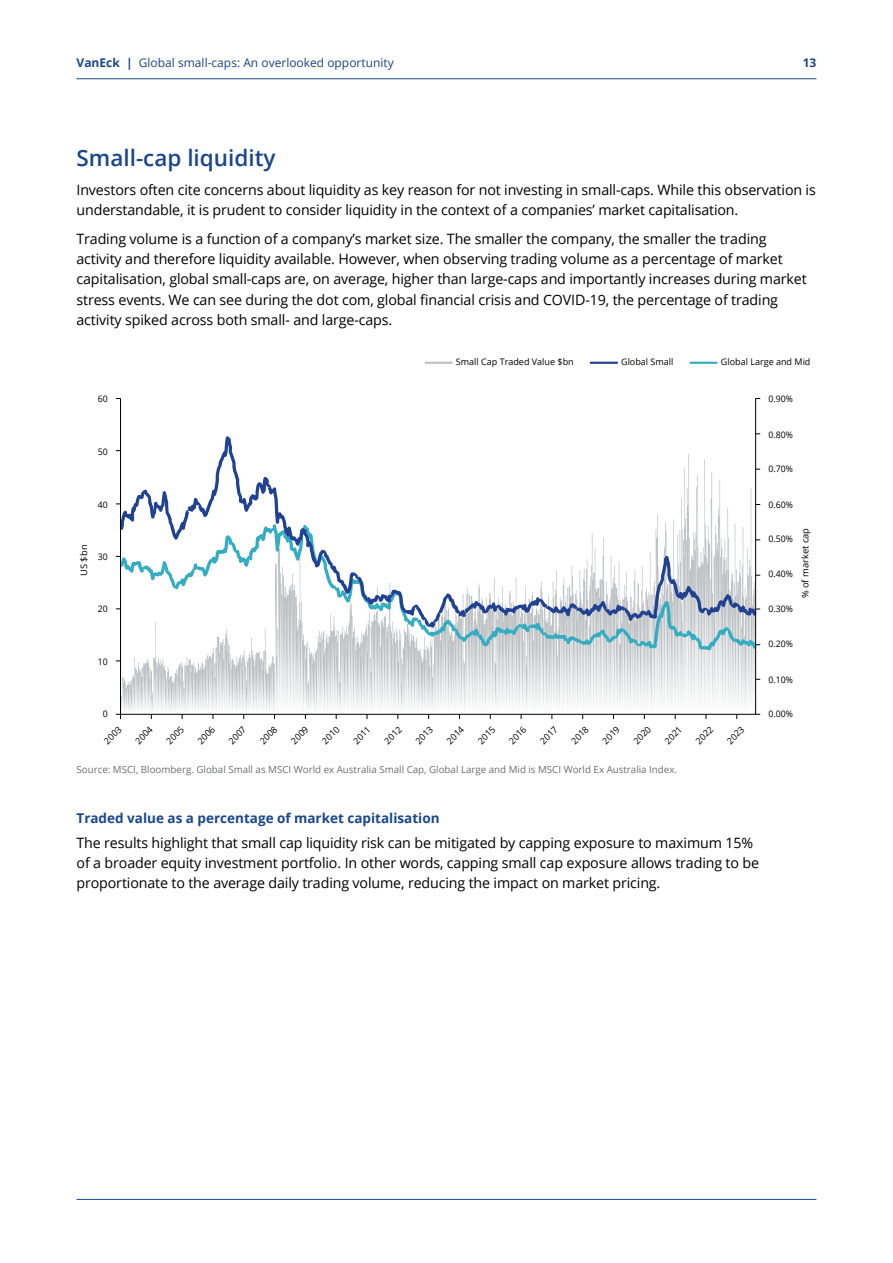
<style>
.page{position:relative;width:893px;height:1263px;background:#fff}
.page>*{position:absolute;margin:0;border:0;box-sizing:border-box;transform-origin:0 0}
.t1{font:600 22.5px "Open Sans";color:#1a468d}
.t2{font:14.25px/20.2px "Open Sans";letter-spacing:-.01em;color:#000}
.t3{font:700 13.5px "Open Sans";color:#1a468d}
.t4{font:12px "Open Sans";color:#1a468d}
.t5{font:700 12px "Open Sans";color:#1a468d}
.t6{font:9.75px "Open Sans";color:#6d6e71}
.t7{font:9px "Open Sans";color:#000}
.t8{font:9px "Open Sans";color:#000;scale:.96 1}
.t9{font:9px "Open Sans";color:#000;scale:1.04 1}
.s1{font-weight:700}
</style>
<div class="page">
<hr style="left:77px;top:78px;width:739px;height:1px;background:#1a468d">
<hr style="left:77px;top:1199px;width:739px;height:1px;background:#1a468d">
<svg style="left:122px;top:650px;width:632px;height:61px"></svg>
<svg style="left:155px;top:628px;width:599px;height:22px"></svg>
<svg style="left:122px;top:436px;width:632px;height:192px"></svg>
<hr style="left:690px;top:362px;width:27px;height:2px;background:#35adc3">
<hr style="left:591px;top:362px;width:26px;height:2px;background:#214193">
<hr style="left:426px;top:362px;width:26px;height:2px;background:#bfc2c4">
<p class="t4" style="left:77px;top:55px;width:319px"><span class="s1">VanEck |</span> Global small-caps: An overlooked opportunity</p>
<p class="t5" style="left:803px;top:55px;width:15px">13</p>
<h1 class="t1" style="left:77px;top:142px;width:201px">Small-cap liquidity</h1>
<p class="t2" style="left:77px;top:179px;width:741px">Investors often cite concerns about liquidity as key reason for not investing in small-caps. While this observation is understandable, it is prudent to consider liquidity in the context of a companies’ market capitalisation.</p>
<p class="t2" style="left:77px;top:228px;width:732px">Trading volume is a function of a company’s market size. The smaller the company, the smaller the trading activity and therefore liquidity available. However, when observing trading volume as a percentage of market capitalisation, global small-caps are, on average, higher than large-caps and importantly increases during market stress events. We can see during the dot com, global financial crisis and COVID-19, the percentage of trading activity spiked across both small- and large-caps.</p>
<p class="t8" style="left:98px;top:393px;width:12px">60</p>
<p class="t8" style="left:98px;top:445px;width:12px">50</p>
<p class="t7" style="left:456px;top:356px;width:119px">Small Cap Traded Value $bn</p>
<p class="t7" style="left:621px;top:356px;width:54px">Global Small</p>
<p class="t7" style="left:721px;top:356px;width:91px">Global Large and Mid</p>
<p class="t8" style="left:768px;top:393px;width:27px">0.90%</p>
<p class="t8" style="left:768px;top:428px;width:27px">0.80%</p>
<p class="t8" style="left:768px;top:463px;width:27px">0.70%</p>
<p class="t8" style="left:98px;top:498px;width:12px">40</p>
<p class="t9" style="left:78px;top:576px;width:32px;rotate:-90deg">US $bn</p>
<p class="t8" style="left:98px;top:551px;width:12px">30</p>
<p class="t8" style="left:98px;top:603px;width:12px">20</p>
<p class="t8" style="left:98px;top:655px;width:12px">10</p>
<p class="t8" style="left:103px;top:708px;width:7px">0</p>
<p class="t7" style="left:101px;top:738px;width:22px;rotate:-46deg">2003</p>
<p class="t7" style="left:132px;top:738px;width:22px;rotate:-46deg">2004</p>
<p class="t7" style="left:163px;top:738px;width:22px;rotate:-46deg">2005</p>
<p class="t7" style="left:195px;top:738px;width:22px;rotate:-46deg">2006</p>
<p class="t7" style="left:226px;top:738px;width:22px;rotate:-46deg">2007</p>
<p class="t7" style="left:257px;top:738px;width:22px;rotate:-46deg">2008</p>
<p class="t7" style="left:288px;top:738px;width:22px;rotate:-46deg">2009</p>
<p class="t7" style="left:319px;top:738px;width:22px;rotate:-46deg">2010</p>
<p class="t7" style="left:350px;top:738px;width:22px;rotate:-46deg">2011</p>
<p class="t7" style="left:381px;top:738px;width:22px;rotate:-46deg">2012</p>
<p class="t7" style="left:413px;top:738px;width:22px;rotate:-46deg">2013</p>
<p class="t7" style="left:444px;top:738px;width:22px;rotate:-46deg">2014</p>
<p class="t7" style="left:475px;top:738px;width:22px;rotate:-46deg">2015</p>
<p class="t7" style="left:506px;top:738px;width:22px;rotate:-46deg">2016</p>
<p class="t7" style="left:537px;top:738px;width:22px;rotate:-46deg">2017</p>
<p class="t7" style="left:568px;top:738px;width:22px;rotate:-46deg">2018</p>
<p class="t7" style="left:599px;top:738px;width:22px;rotate:-46deg">2019</p>
<p class="t7" style="left:631px;top:738px;width:22px;rotate:-46deg">2020</p>
<p class="t7" style="left:662px;top:738px;width:22px;rotate:-46deg">2021</p>
<p class="t7" style="left:693px;top:738px;width:22px;rotate:-46deg">2022</p>
<p class="t7" style="left:724px;top:738px;width:22px;rotate:-46deg">2023</p>
<p class="t8" style="left:768px;top:498px;width:27px">0.60%</p>
<p class="t8" style="left:768px;top:533px;width:27px">0.50%</p>
<p class="t8" style="left:768px;top:568px;width:27px">0.40%</p>
<p class="t8" style="left:768px;top:603px;width:27px">0.30%</p>
<p class="t9" style="left:799px;top:598px;width:69px;rotate:-90deg">% of market cap</p>
<p class="t8" style="left:768px;top:638px;width:27px">0.20%</p>
<p class="t8" style="left:768px;top:673px;width:27px">0.10%</p>
<p class="t8" style="left:768px;top:708px;width:27px">0.00%</p>
<p class="t6" style="left:77px;top:763px;width:602px">Source: MSCI, Bloomberg. Global Small as MSCI World ex Australia Small Cap, Global Large and Mid is MSCI World Ex Australia Index.</p>
<p class="t3" style="left:77px;top:809px;width:365px">Traded value as a percentage of market capitalisation</p>
<p class="t2" style="left:77px;top:832px;width:684px">The results highlight that small cap liquidity risk can be mitigated by capping exposure to maximum 15% of a broader equity investment portfolio. In other words, capping small cap exposure allows trading to be proportionate to the average daily trading volume, reducing the impact on market pricing.</p>
</div>
